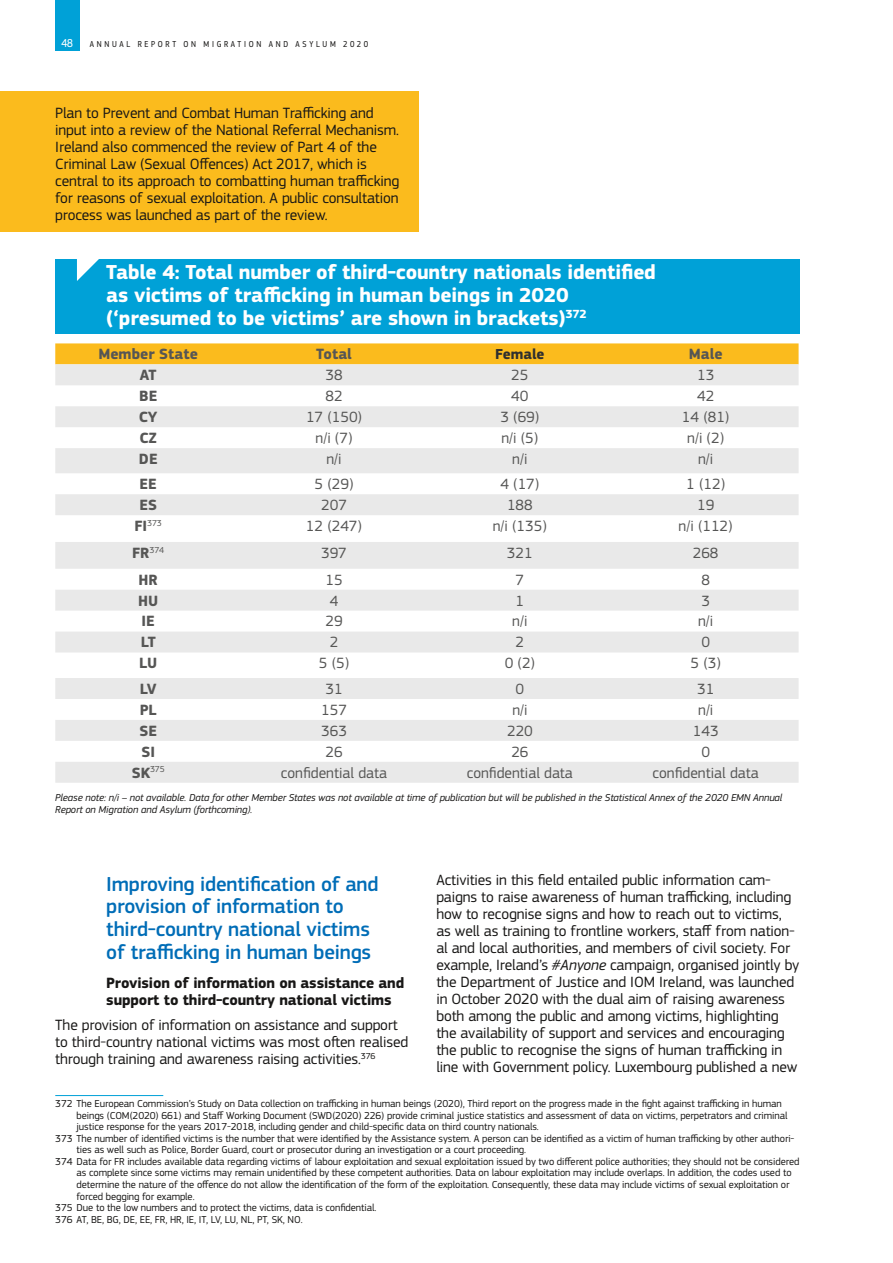
<style>
.page{position:relative;width:893px;height:1263px;background:#fff}
.page>*{position:absolute;margin:0;border:0;box-sizing:border-box;transform-origin:0 0}
.t1{font:700 21px/22.6px "EC Square Sans Pro";letter-spacing:-.01em;color:#fff}
.t2{font:500 21px/22.6px "EC Square Sans Pro";letter-spacing:-.01em;color:#006db7}
.t3{font:15.45px/17px "EC Square Sans Pro";letter-spacing:-.01em;color:#181716}
.t4{font:15.45px "EC Square Sans Pro";color:#565655}
.t5{font:700 15.45px/16.6px "EC Square Sans Pro";letter-spacing:-.01em;color:#181716}
.t6{font:700 15.45px "EC Square Sans Pro";color:#565655}
.t7{font:700 15px "EC Square Sans Pro";color:#2f2f2f}
.t8{font:12px "EC Square Sans Cond Pro";color:#fff}
.t9{font:10.5px "EC Square Sans Pro";letter-spacing:-.01em;color:#181716}
.t10{font:italic 10.5px/11.6px "EC Square Sans Pro";letter-spacing:-.01em;color:#181716}
.t11{font:9px "EC Square Sans Cond Pro";letter-spacing:.3em;color:#181716}
.t12{font:9px "EC Square Sans Pro";letter-spacing:-.015em;color:#565655}
.s1{font-weight:700;font-size:15.45px}
.s2{font-style:italic}
</style>
<div class="page">
<div style="left:55px;top:0;width:24px;height:51px;background:#00a1d7"></div>
<div style="left:0;top:91px;width:418px;height:141px;background:#fbbb1d"></div>
<div style="left:55px;top:259px;width:744px;height:75px;background:#00a1d7"></div>
<div style="left:55px;top:343px;width:744px;height:21px;background:#fbbb1d"></div>
<svg style="left:55px;top:364px;width:744px;height:419px;fill:#e9e9e9"></svg>
<hr style="left:55px;top:1095px;width:108px;height:1px;background:#00a1d7">
<svg style="left:77px;top:259px;width:22px;height:22px"></svg>
<p class="t8" style="left:62px;top:36px;width:13px">48</p>
<p class="t11" style="left:90px;top:39px;width:280px">ANNUAL REPORT ON MIGRATION AND ASYLUM 2020</p>
<p class="t3" style="left:55px;top:104px;width:346px">Plan to Prevent and Combat Human Trafficking and input into a review of the National Referral Mechanism.<br>Ireland also commenced the review of Part 4 of the Criminal Law (Sexual Offences) Act 2017, which is central to its approach to combatting human trafficking for reasons of sexual exploitation. A public consultation process was launched as part of the review.</p>
<h1 class="t1" style="left:106px;top:262px;width:551px">Table 4: Total number of third-country nationals identified as victims of trafficking in human beings in 2020 (‘presumed to be victims’ are shown in brackets)<sup>372</sup></h1>
<h2 class="t6" style="left:98px;top:345px;width:101px">Member State</h2>
<h2 class="t6" style="left:316px;top:345px;width:37px">Total</h2>
<h3 class="t7" style="left:495px;top:345px;width:51px">Female</h3>
<h2 class="t6" style="left:689px;top:345px;width:35px">Male</h2>
<h2 class="t6" style="left:140px;top:366px;width:18px">AT</h2>
<h2 class="t4" style="left:325px;top:366px;width:19px">38</h2>
<h2 class="t4" style="left:511px;top:366px;width:19px">25</h2>
<h2 class="t4" style="left:697px;top:366px;width:19px">13</h2>
<h2 class="t6" style="left:139px;top:387px;width:20px">BE</h2>
<h2 class="t4" style="left:325px;top:387px;width:19px">82</h2>
<h2 class="t4" style="left:511px;top:387px;width:19px">40</h2>
<h2 class="t4" style="left:697px;top:387px;width:19px">42</h2>
<h2 class="t6" style="left:139px;top:408px;width:20px">CY</h2>
<h2 class="t4" style="left:306px;top:408px;width:58px">17 (150)</h2>
<h2 class="t4" style="left:500px;top:408px;width:40px">3 (69)</h2>
<h2 class="t4" style="left:682px;top:408px;width:49px">14 (81)</h2>
<h2 class="t6" style="left:139px;top:429px;width:19px">CZ</h2>
<h2 class="t4" style="left:316px;top:429px;width:38px">n/i (7)</h2>
<h2 class="t4" style="left:501px;top:429px;width:38px">n/i (5)</h2>
<h2 class="t4" style="left:687px;top:429px;width:38px">n/i (2)</h2>
<h2 class="t6" style="left:139px;top:450px;width:20px">DE</h2>
<h2 class="t4" style="left:326px;top:450px;width:17px">n/i</h2>
<h2 class="t4" style="left:512px;top:450px;width:17px">n/i</h2>
<h2 class="t4" style="left:698px;top:450px;width:17px">n/i</h2>
<h2 class="t6" style="left:140px;top:475px;width:19px">EE</h2>
<h2 class="t4" style="left:315px;top:475px;width:40px">5 (29)</h2>
<h2 class="t4" style="left:500px;top:475px;width:40px">4 (17)</h2>
<h2 class="t4" style="left:686px;top:475px;width:40px">1 (12)</h2>
<h2 class="t6" style="left:139px;top:496px;width:19px">ES</h2>
<h2 class="t4" style="left:321px;top:496px;width:27px">207</h2>
<h2 class="t4" style="left:507px;top:496px;width:27px">188</h2>
<h2 class="t4" style="left:697px;top:496px;width:19px">19</h2>
<p class="t12" style="left:135px;top:518px;width:29px"><span class="s1">FI</span>373</p>
<h2 class="t4" style="left:306px;top:517px;width:58px">12 (247)</h2>
<h2 class="t4" style="left:493px;top:517px;width:56px">n/i (135)</h2>
<h2 class="t4" style="left:679px;top:517px;width:56px">n/i (112)</h2>
<p class="t12" style="left:132px;top:544px;width:34px"><span class="s1">FR</span>374</p>
<h2 class="t4" style="left:321px;top:544px;width:27px">397</h2>
<h2 class="t4" style="left:507px;top:544px;width:27px">321</h2>
<h2 class="t4" style="left:693px;top:544px;width:27px">268</h2>
<h2 class="t6" style="left:139px;top:570px;width:21px">HR</h2>
<h2 class="t4" style="left:325px;top:570px;width:19px">15</h2>
<h2 class="t4" style="left:516px;top:570px;width:10px">7</h2>
<h2 class="t4" style="left:701px;top:570px;width:10px">8</h2>
<h2 class="t6" style="left:138px;top:591px;width:22px">HU</h2>
<h2 class="t4" style="left:330px;top:591px;width:10px">4</h2>
<h2 class="t4" style="left:516px;top:591px;width:10px">1</h2>
<h2 class="t4" style="left:701px;top:591px;width:10px">3</h2>
<h2 class="t6" style="left:142px;top:612px;width:15px">IE</h2>
<h2 class="t4" style="left:325px;top:612px;width:19px">29</h2>
<h2 class="t4" style="left:512px;top:612px;width:17px">n/i</h2>
<h2 class="t4" style="left:698px;top:612px;width:17px">n/i</h2>
<h2 class="t6" style="left:141px;top:633px;width:17px">LT</h2>
<h2 class="t4" style="left:330px;top:633px;width:10px">2</h2>
<h2 class="t4" style="left:516px;top:633px;width:10px">2</h2>
<h2 class="t4" style="left:701px;top:633px;width:10px">0</h2>
<h2 class="t6" style="left:139px;top:654px;width:20px">LU</h2>
<h2 class="t4" style="left:319px;top:654px;width:32px">5 (5)</h2>
<h2 class="t4" style="left:505px;top:654px;width:32px">0 (2)</h2>
<h2 class="t4" style="left:691px;top:654px;width:32px">5 (3)</h2>
<h2 class="t6" style="left:140px;top:679px;width:19px">LV</h2>
<h2 class="t4" style="left:325px;top:680px;width:19px">31</h2>
<h2 class="t4" style="left:516px;top:680px;width:10px">0</h2>
<h2 class="t4" style="left:697px;top:680px;width:19px">31</h2>
<h2 class="t6" style="left:140px;top:700px;width:18px">PL</h2>
<h2 class="t4" style="left:321px;top:701px;width:27px">157</h2>
<h2 class="t4" style="left:512px;top:701px;width:17px">n/i</h2>
<h2 class="t4" style="left:698px;top:701px;width:17px">n/i</h2>
<h2 class="t6" style="left:140px;top:721px;width:19px">SE</h2>
<h2 class="t4" style="left:321px;top:722px;width:27px">363</h2>
<h2 class="t4" style="left:507px;top:722px;width:27px">220</h2>
<h2 class="t4" style="left:693px;top:722px;width:27px">143</h2>
<h2 class="t6" style="left:141px;top:742px;width:15px">SI</h2>
<h2 class="t4" style="left:326px;top:742px;width:19px">26</h2>
<h2 class="t4" style="left:511px;top:742px;width:19px">26</h2>
<h2 class="t4" style="left:701px;top:742px;width:10px">0</h2>
<p class="t12" style="left:132px;top:764px;width:35px"><span class="s1">SK</span>375</p>
<h2 class="t4" style="left:281px;top:763px;width:108px">confidential data</h2>
<h2 class="t4" style="left:467px;top:763px;width:108px">confidential data</h2>
<h2 class="t4" style="left:653px;top:763px;width:108px">confidential data</h2>
<p class="t10" style="left:55px;top:792px;width:729px">Please note: n/i – not available. Data for other Member States was not available at time of publication but will be published in the Statistical Annex of the 2020 EMN Annual<br>Report on Migration and Asylum (forthcoming).</p>
<h1 class="t2" style="left:106px;top:873px;width:274px">Improving identification of and provision of information to third-country national victims of trafficking in human beings</h1>
<h2 class="t5" style="left:106px;top:975px;width:299px">Provision of information on assistance and support to third-country national victims</h2>
<h2 class="t3" style="left:55px;top:1017px;width:355px">The provision of information on assistance and support to third-country national victims was most often realised through training and awareness raising activities.<sup>376</sup></h2>
<p class="t3" style="left:436px;top:871px;width:364px">Activities in this field entailed public information cam&shy;paigns to raise awareness of human trafficking, including how to recognise signs and how to reach out to victims, as well as training to frontline workers, staff from nation&shy;al and local authorities, and members of civil society. For example, Ireland’s <span class="s2">#Anyone</span> campaign, organised jointly by the Department of Justice and IOM Ireland, was launched in October 2020 with the dual aim of raising awareness both among the public and among victims, highlighting the availability of support and services and encouraging the public to recognise the signs of human trafficking in line with Government policy. Luxembourg published a new</p>
<p class="t9" style="left:55px;top:1097px;width:728px">372 The European Commission’s Study on Data collection on trafficking in human beings (2020), Third report on the progress made in the fight against trafficking in human</p>
<p class="t9" style="left:77px;top:1109px;width:712px">beings (COM(2020) 661) and Staff Working Document (SWD(2020) 226) provide criminal justice statistics and assessment of data on victims, perpetrators and criminal</p>
<p class="t9" style="left:77px;top:1120px;width:464px">justice response for the years 2017-2018, including gender and child-specific data on third country nationals.</p>
<p class="t9" style="left:55px;top:1132px;width:741px">373 The number of identified victims is the number that were identified by the Assistance system. A person can be identified as a victim of human trafficking by other authori-</p>
<p class="t9" style="left:77px;top:1144px;width:451px">ties as well such as Police, Border Guard, court or prosecutor during an investigation or a court proceeding.</p>
<p class="t9" style="left:55px;top:1155px;width:746px">374 Data for FR includes available data regarding victims of labour exploitation and sexual exploitation issued by two different police authorities; they should not be considered</p>
<p class="t9" style="left:77px;top:1167px;width:717px">as complete since some victims may remain unidentified by these competent authorities. Data on labour exploitation may include overlaps. In addition, the codes used to</p>
<p class="t9" style="left:77px;top:1178px;width:714px">determine the nature of the offence do not allow the identification of the form of the exploitation. Consequently, these data may include victims of sexual exploitation or</p>
<p class="t9" style="left:77px;top:1190px;width:120px">forced begging for example.</p>
<p class="t9" style="left:55px;top:1201px;width:323px">375 Due to the low numbers and to protect the victims, data is confidential.</p>
<p class="t9" style="left:55px;top:1213px;width:249px">376 AT, BE, BG, DE, EE, FR, HR, IE, IT, LV, LU, NL, PT, SK, NO.</p>
</div>
